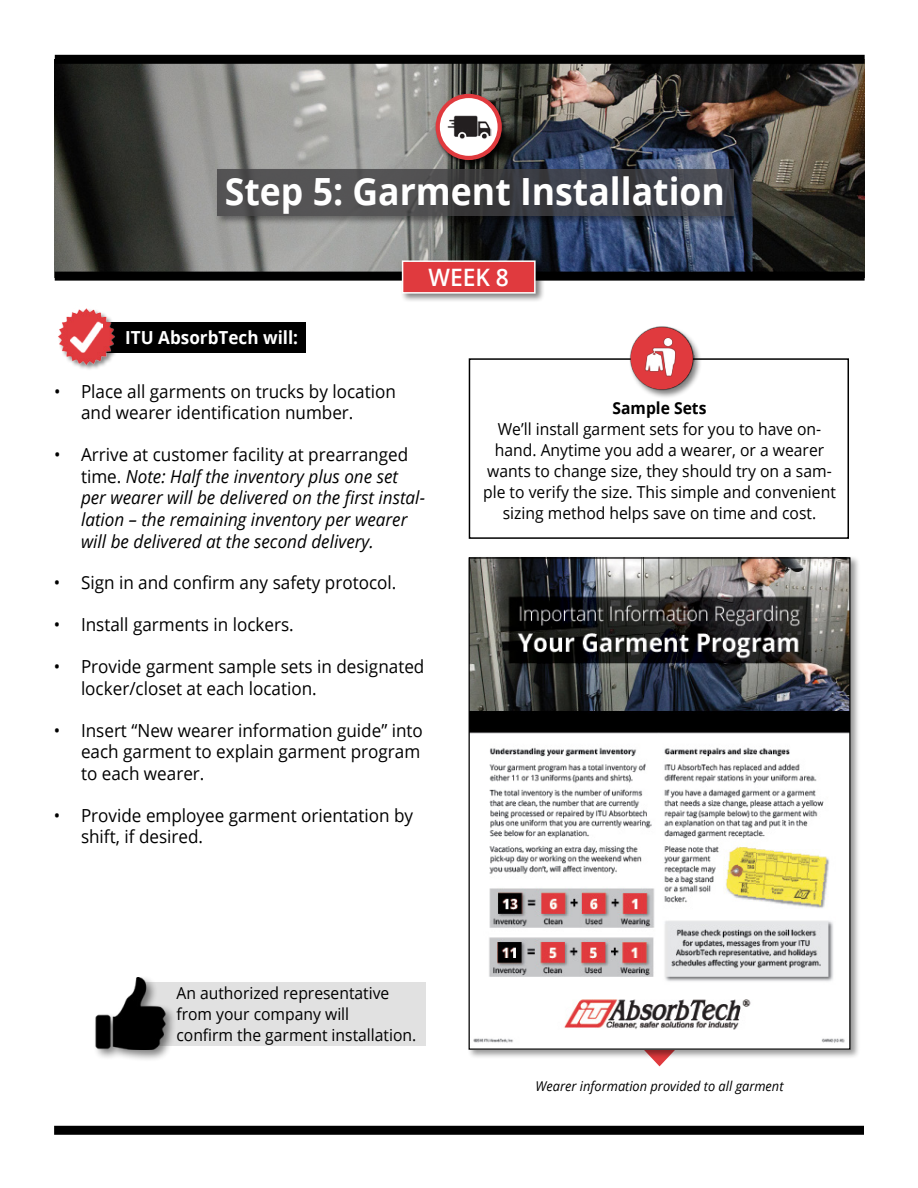
<style>
.page{position:relative;width:918px;height:1188px;background:#fff}
.page>*{position:absolute;margin:0;border:0;box-sizing:border-box;transform-origin:0 0}
.t1{font:700 37.5px "Open Sans";color:#fff;scale:.95 1}
.t2{font:600 24px "Open Sans";color:#fff;scale:.95 1}
.t3{font:18px/21.6px "Open Sans";color:#000;scale:.95 1}
.t4{font:italic 18px/21.6px "Open Sans";color:#000;scale:.95 1}
.t5{font:700 18px "Open Sans";color:#fff;scale:.95 1}
.t6{font:16.5px/21px "Open Sans";color:#000;scale:.95 1}
.t7{font:700 16.5px "Open Sans";color:#000;scale:.95 1}
.t8{font:italic 13.5px "Open Sans";color:#000;scale:.95 1}
.s1{font-style:normal}
</style>
<div class="page">
<svg style="left:652px;top:1059px;width:15px;height:7px"></svg>
<img style="left:55px;top:64px;width:810px;height:208px">
<div style="left:55px;top:272px;width:810px;height:9px;background:#000"></div>
<div style="left:55px;top:55px;width:810px;height:9px;background:#000"></div>
<div style="left:76px;top:323px;width:230px;height:30px;background:#000"></div>
<div style="left:58px;top:307px;width:64px;height:64px;background:#000;opacity:.5"></div>
<img style="left:58px;top:307px;width:59px;height:60px">
<img style="left:71px;top:321px;width:31px;height:32px">
<div style="left:138px;top:982px;width:288px;height:64px;background:#e1e1e1"></div>
<div style="left:93px;top:975px;width:84px;height:87px;background:#000;opacity:.5"></div>
<img style="left:94px;top:977px;width:73px;height:73px">
<div style="left:469px;top:358px;width:380px;height:181px;border:2px solid #000"></div>
<div style="left:629px;top:325px;width:73px;height:74px;background:#000;opacity:.5"></div>
<img style="left:629px;top:326px;width:65px;height:65px">
<div style="left:631px;top:327px;width:62px;height:62px;background:#e03a3e;border-radius:50%"></div>
<img style="left:641px;top:333px;width:41px;height:51px">
<div style="left:54px;top:1126px;width:810px;height:9px;background:#000"></div>
<div style="left:400px;top:259px;width:145px;height:44px;background:#000;opacity:.5"></div>
<div style="left:402px;top:260px;width:134px;height:34px;background:#e03a3e;border:2px solid #fff"></div>
<div style="left:215px;top:167px;width:528px;height:58px;background:#000;opacity:.5"></div>
<svg style="left:217px;top:169px;width:516px;height:46px;background:#47484c"></svg>
<div style="left:435px;top:93px;width:73px;height:73px;background:#000;opacity:.75"></div>
<svg style="left:438px;top:96px;width:62px;height:62px"></svg>
<div style="left:436px;top:94px;width:66px;height:66px;border:4px solid #e03a3e;border-radius:50%"></div>
<div style="left:467px;top:556px;width:393px;height:503px;background:#000;opacity:.4"></div>
<img style="left:471px;top:559px;width:378px;height:489px">
<img style="left:446px;top:104px;width:45px;height:45px">
<h1 class="t1" style="left:225px;top:165px;width:528px">Step 5: Garment Installation</h1>
<p class="t5" style="left:125px;top:324px;width:183px">ITU AbsorbTech will:</p>
<h2 class="t2" style="left:428px;top:261px;width:86px">WEEK 8</h2>
<p class="t3" style="left:81px;top:380px;width:333px;text-indent:-27px">• Place all garments on trucks by location and wearer identification number.</p>
<p class="t4" style="left:81px;top:443px;width:364px;text-indent:-27px"><span class="s1">• Arrive at customer facility at prearranged time.</span> Note: Half the inventory plus one set per wearer will be delivered on the first instal&shy;lation – the remaining inventory per wearer will be delivered at the second delivery.</p>
<p class="t3" style="left:54px;top:572px;width:362px">• Sign in and confirm any safety protocol.</p>
<p class="t3" style="left:54px;top:614px;width:254px">• Install garments in lockers.</p>
<p class="t3" style="left:81px;top:655px;width:363px;text-indent:-27px">• Provide garment sample sets in designated locker/closet at each location.</p>
<p class="t3" style="left:81px;top:719px;width:361px;text-indent:-27px">• Insert “New wearer information guide” into each garment to explain garment program to each wearer.</p>
<p class="t3" style="left:81px;top:804px;width:351px;text-indent:-27px">• Provide employee garment orientation by shift, if desired.</p>
<p class="t6" style="left:176px;top:982px;width:254px">An authorized representative from your company will<br>confirm the garment installation.</p>
<p class="t7" style="left:613px;top:397px;width:100px">Sample Sets</p>
<p class="t6" style="left:483px;top:418px;width:373px;text-align:center">We’ll install garment sets for you to have on&shy;hand. Anytime you add a wearer, or a wearer wants to change size, they should try on a sam&shy;ple to verify the size. This simple and convenient sizing method helps save on time and cost.</p>
<p class="t8" style="left:536px;top:1076px;width:262px">Wearer information provided to all garment</p>
</div>
